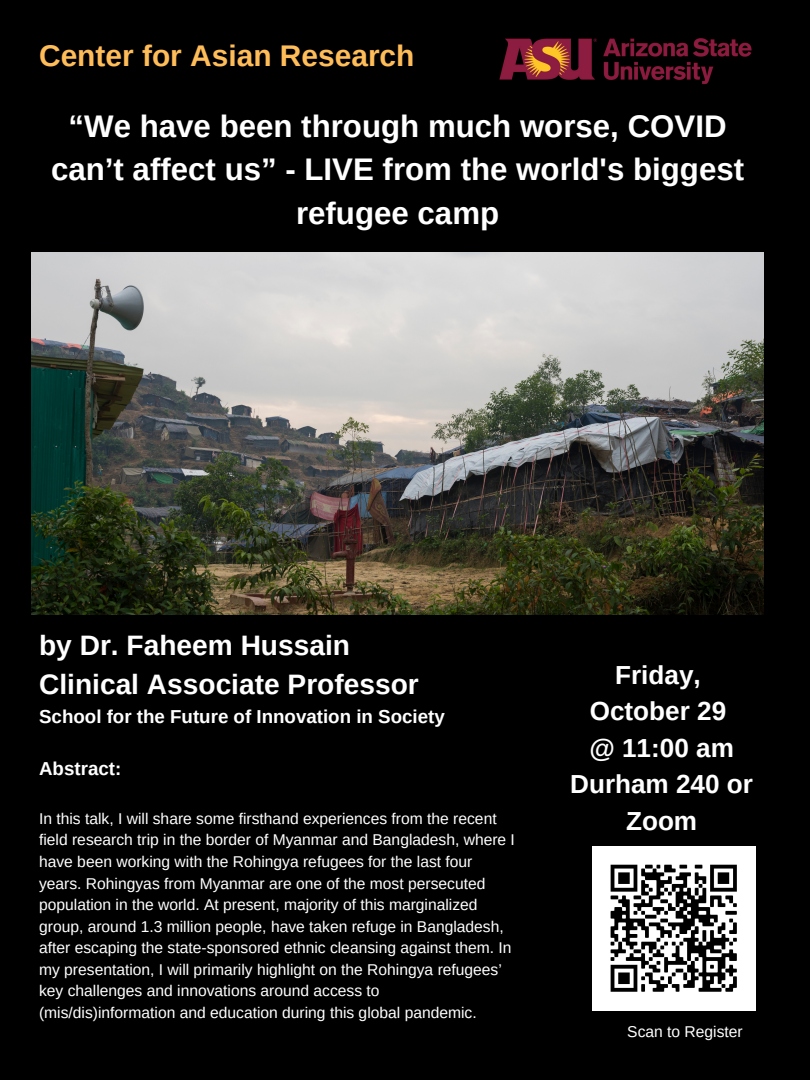
<style>
.page{position:relative;width:810px;height:1080px;background:#000}
.page>*{position:absolute;margin:0;border:0;box-sizing:border-box;transform-origin:0 0}
.t1{font:700 31.25px/43.6px "Arimo";color:#fff;text-align:center}
.t2{font:700 29.88px "Arimo";color:#ffbd59}
.t3{font:700 28.12px "Arimo";color:#fff}
.t4{font:700 26.12px/36.6px "Arimo";color:#fff;text-align:center}
.t5{font:700 18.75px "Arimo";color:#fff}
.t6{font:15.62px/21.6px "Arimo";color:#fff}
</style>
<div class="page">
<img style="left:32px;top:253px;width:731px;height:361px">
<img style="left:499px;top:38px;width:253px;height:47px">
<img style="left:592px;top:847px;width:164px;height:163px">
<p class="t2" style="left:39px;top:39px;width:377px">Center for Asian Research</p>
<p class="t1" style="left:51px;top:104px;width:695px">“We have been through much worse, COVID can’t affect us” - LIVE from the world's biggest refugee camp</p>
<p class="t3" style="left:39px;top:629px;width:312px">by Dr. Faheem Hussain</p>
<p class="t3" style="left:39px;top:668px;width:381px">Clinical Associate Professor</p>
<p class="t5" style="left:39px;top:706px;width:407px">School for the Future of Innovation in Society</p>
<p class="t5" style="left:39px;top:758px;width:84px">Abstract:</p>
<p class="t6" style="left:39px;top:808px;width:477px">In this talk, I will share some firsthand experiences from the recent field research trip in the border of Myanmar and Bangladesh, where I have been working with the Rohingya refugees for the last four years. Rohingyas from Myanmar are one of the most persecuted population in the world. At present, majority of this marginalized group, around 1.3 million people, have taken refuge in Bangladesh, after escaping the state-sponsored ethnic cleansing against them. In my presentation, I will primarily highlight on the Rohingya refugees’ key challenges and innovations around access to (mis/dis)information and education during this global pandemic.</p>
<p class="t4" style="left:615px;top:656px;width:87px">Friday,</p>
<p class="t4" style="left:590px;top:693px;width:138px">October 29</p>
<p class="t4" style="left:589px;top:729px;width:146px">@ 11:00 am</p>
<p class="t4" style="left:570px;top:766px;width:184px">Durham 240 or<br>Zoom</p>
<p class="t6" style="left:627px;top:1021px;width:117px">Scan to Register</p>
</div>
